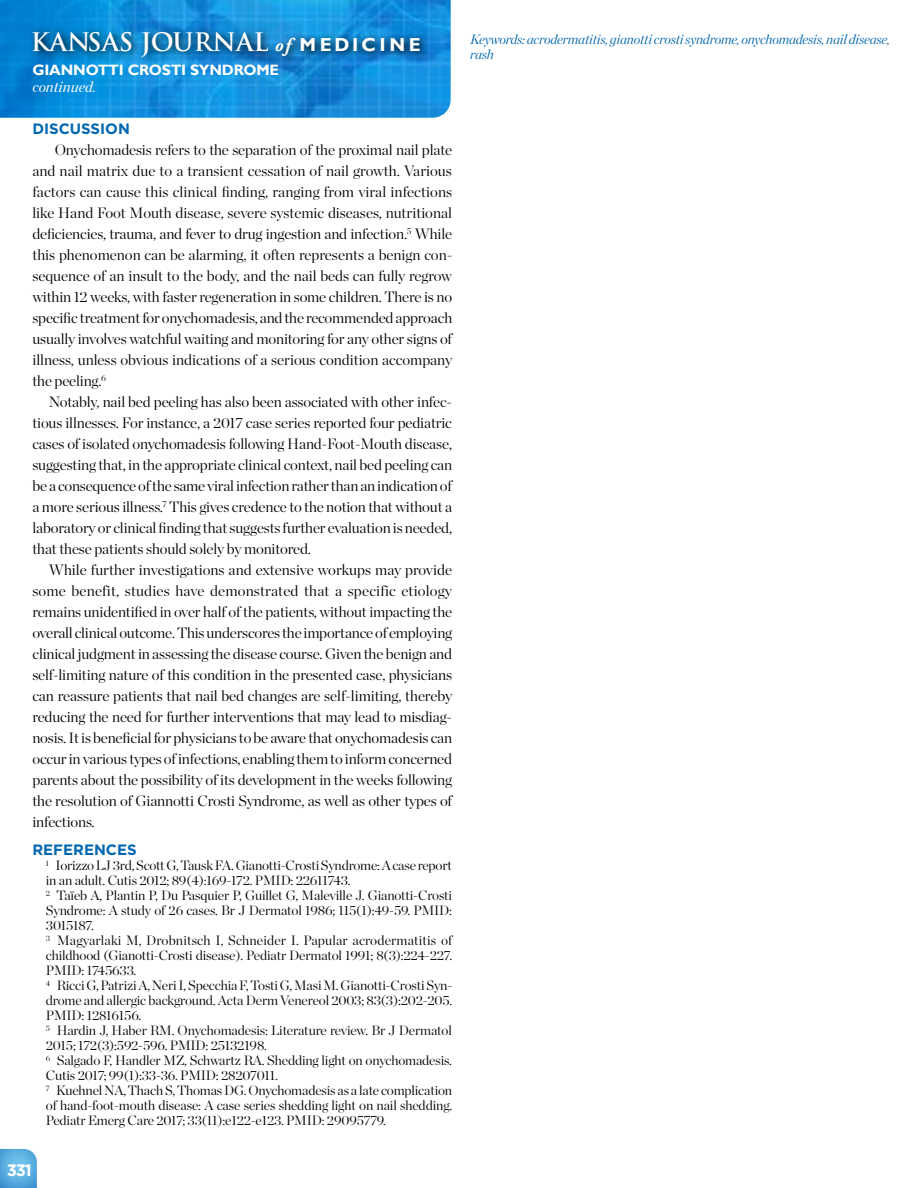
<style>
.page{position:relative;width:918px;height:1188px;background:#fff}
.page>*{position:absolute;margin:0;border:0;box-sizing:border-box;transform-origin:0 0}
.t1{font:700 24.9px "Trajan Pro";color:#fff}
.t2{font:700 16.5px "Gotham";color:#fff}
.t3{font:300 15px/21px "Chronicle Display";letter-spacing:-.01em;color:#000;text-align:justify}
.t4{font:700 15px "Gill Sans";letter-spacing:-.01em;color:#fff}
.t5{font:700 15px "Gotham";color:#0067b1}
.t6{font:italic 15px "Chronicle Display";color:#fff}
.t7{font:300 13.5px/15px "Chronicle Display";letter-spacing:-.01em;color:#000}
.t8{font:italic 300 13.5px/15px "Chronicle Display";letter-spacing:-.015em;color:#0067b1}
.s1{font-family:"Adobe Garamond Pro";font-style:italic;font-size:18.75px}
.s2{font-family:"Gill Sans";font-size:18.75px}
</style>
<div class="page">
<img style="left:0;top:0;width:451px;height:118px">
<svg style="left:28px;top:25px;width:402px;height:41px;background:#107abd"></svg>
<svg style="left:0;top:1149px;width:37px;height:39px"></svg>
<h1 class="t1" style="left:31px;top:27px;width:391px">KANSAS JOURNAL <span class="s1">of</span> <span class="s2">M EDIC I N E</span></h1>
<p class="t4" style="left:32px;top:61px;width:248px">GIANNOTTI CROSTI SYNDROME</p>
<p class="t6" style="left:32px;top:75px;width:65px">continued.</p>
<p class="t5" style="left:32px;top:118px;width:99px">DISCUSSION</p>
<p class="t3" style="left:32px;top:138px;width:421px;text-indent:22px">Onychomadesis refers to the separation of the proximal nail plate and nail matrix due to a transient cessation of nail growth. Various factors can cause this clinical finding, ranging from viral infections like Hand Foot Mouth disease, severe systemic diseases, nutritional deficiencies, trauma, and fever to drug ingestion and infection.<sup>5</sup> While this phenomenon can be alarming, it often represents a benign con&shy;sequence of an insult to the body, and the nail beds can fully regrow within 12 weeks, with faster regeneration in some children. There is no specific treatment for onychomadesis, and the recommended approach usually involves watchful waiting and monitoring for any other signs of illness, unless obvious indications of a serious condition accompany the peeling.<sup>6</sup></p>
<p class="t3" style="left:32px;top:390px;width:421px;text-indent:17px">Notably, nail bed peeling has also been associated with other infec&shy;tious illnesses. For instance, a 2017 case series reported four pediatric cases of isolated onychomadesis following Hand-Foot-Mouth disease, suggesting that, in the appropriate clinical context, nail bed peeling can be a consequence of the same viral infection rather than an indication of a more serious illness.<sup>7</sup> This gives credence to the notion that without a laboratory or clinical finding that suggests further evaluation is needed, that these patients should solely by monitored.</p>
<p class="t3" style="left:32px;top:558px;width:421px;text-indent:16px">While further investigations and extensive workups may provide some benefit, studies have demonstrated that a specific etiology remains unidentified in over half of the patients, without impacting the overall clinical outcome. This underscores the importance of employing clinical judgment in assessing the disease course. Given the benign and self-limiting nature of this condition in the presented case, physicians can reassure patients that nail bed changes are self-limiting, thereby reducing the need for further interventions that may lead to misdiag&shy;nosis. It is beneficial for physicians to be aware that onychomadesis can occur in various types of infections, enabling them to inform concerned parents about the possibility of its development in the weeks following the resolution of Giannotti Crosti Syndrome, as well as other types of infections.</p>
<p class="t5" style="left:32px;top:840px;width:106px">REFERENCES</p>
<p class="t7" style="left:46px;top:857px;width:408px"><sup>1</sup> Iorizzo LJ 3rd, Scott G, Tausk FA. Gianotti-Crosti Syndrome: A case report in an adult. Cutis 2012; 89(4):169-172. PMID: 22611743.<br><sup>2</sup> Taïeb A, Plantin P, Du Pasquier P, Guillet G, Maleville J. Gianotti-Crosti Syndrome: A study of 26 cases. Br J Dermatol 1986; 115(1):49-59. PMID:<br>3015187.<br><sup>3</sup> Magyarlaki M, Drobnitsch I, Schneider I. Papular acrodermatitis of childhood (Gianotti-Crosti disease). Pediatr Dermatol 1991; 8(3):224-227.<br>PMID: 1745633.<br><sup>4</sup> Ricci G, Patrizi A, Neri I, Specchia F, Tosti G, Masi M. Gianotti-Crosti Syn&shy;drome and allergic background. Acta Derm Venereol 2003; 83(3):202-205.<br>PMID: 12816156.<br><sup>5</sup> Hardin J, Haber RM. Onychomadesis: Literature review. Br J Dermatol 2015; 172(3):592-596. PMID: 25132198.<br><sup>6</sup> Salgado F, Handler MZ, Schwartz RA. Shedding light on onychomadesis.<br>Cutis 2017; 99(1):33-36. PMID: 28207011.<br><sup>7</sup> Kuehnel NA, Thach S, Thomas DG. Onychomadesis as a late complication of hand-foot-mouth disease: A case series shedding light on nail shedding.<br>Pediatr Emerg Care 2017; 33(11):e122-e123. PMID: 29095779.</p>
<p class="t2" style="left:7px;top:1159px;width:26px">331</p>
<p class="t8" style="left:470px;top:30px;width:421px">Keywords: acrodermatitis, gianotti crosti syndrome, onychomadesis, nail disease, rash</p>
</div>
